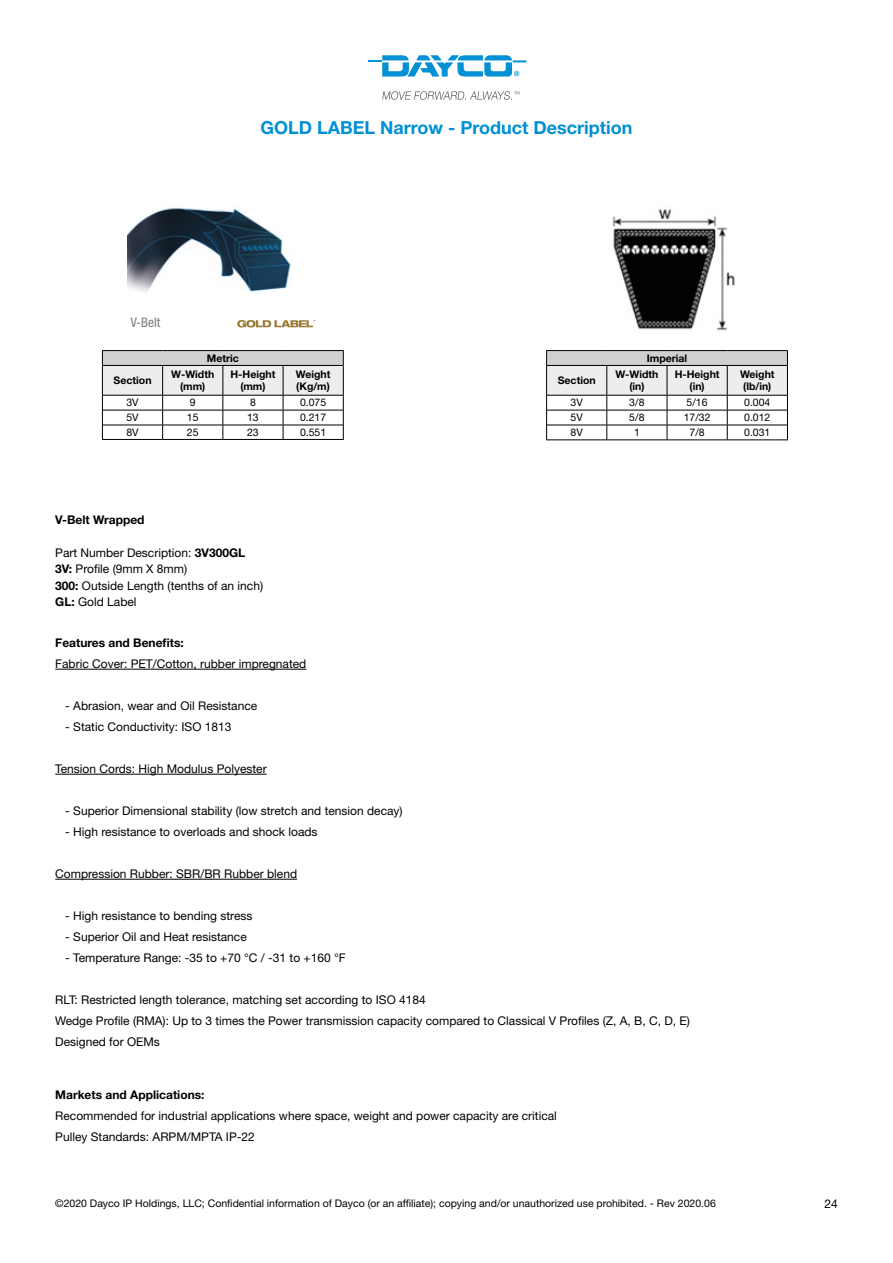
<style>
.page{position:relative;width:893px;height:1263px;background:#fff}
.page>*{position:absolute;margin:0;border:0;box-sizing:border-box;transform-origin:0 0}
.t1{font:700 18px "Helvetica Neue LT Std";color:#0090d4}
.t2{font:condensed 13.2px "Helvetica Neue LT Std";color:#7c7b7b}
.t3{font:12px/16.5px "Helvetica Neue LT Std";color:#000}
.t4{font:700 12px "Helvetica Neue LT Std";color:#000}
.t5{font:10.5px "Helvetica Neue LT Std";color:#000}
.t6{font:700 10.5px/12.6px "Helvetica Neue LT Std";color:#000;text-align:center}
.s1{font-weight:700}
</style>
<div class="page">
<hr style="left:55px;top:669px;width:251px;height:1px;background:#000">
<hr style="left:55px;top:774px;width:212px;height:1px;background:#000">
<hr style="left:55px;top:879px;width:242px;height:1px;background:#000">
<svg style="left:368px;top:55px;width:158px;height:22px"></svg>
<svg style="left:382px;top:91px;width:137px;height:9px"></svg>
<hr style="left:102px;top:439px;width:61px;height:1px;background:#000">
<hr style="left:163px;top:439px;width:60px;height:1px;background:#000">
<hr style="left:223px;top:439px;width:60px;height:1px;background:#000">
<hr style="left:283px;top:439px;width:61px;height:1px;background:#000">
<hr style="left:102px;top:350px;width:61px;height:1px;background:#000">
<hr style="left:163px;top:350px;width:60px;height:1px;background:#000">
<hr style="left:223px;top:350px;width:60px;height:1px;background:#000">
<hr style="left:283px;top:350px;width:61px;height:1px;background:#000">
<svg style="left:102px;top:351px;width:242px;height:88px"></svg>
<hr style="left:546px;top:440px;width:61px;height:1px;background:#000">
<hr style="left:607px;top:440px;width:60px;height:1px;background:#000">
<hr style="left:667px;top:440px;width:60px;height:1px;background:#000">
<hr style="left:727px;top:440px;width:61px;height:1px;background:#000">
<hr style="left:546px;top:350px;width:61px;height:1px;background:#000">
<hr style="left:607px;top:350px;width:60px;height:1px;background:#000">
<hr style="left:667px;top:350px;width:60px;height:1px;background:#000">
<hr style="left:727px;top:350px;width:61px;height:1px;background:#000">
<svg style="left:546px;top:351px;width:242px;height:89px"></svg>
<img style="left:612px;top:209px;width:123px;height:122px">
<img style="left:127px;top:207px;width:164px;height:85px">
<svg style="left:237px;top:320px;width:78px;height:7px"></svg>
<h1 class="t1" style="left:260px;top:116px;width:374px">GOLD LABEL Narrow - Product Description</h1>
<p class="t2" style="left:131px;top:315px;width:31px">V-Belt</p>
<p class="t6" style="left:207px;top:351px;width:34px">Metric</p>
<p class="t6" style="left:647px;top:351px;width:42px">Imperial</p>
<p class="t6" style="left:114px;top:374px;width:39px">Section</p>
<p class="t6" style="left:171px;top:367px;width:45px">W-Width (mm)</p>
<p class="t6" style="left:230px;top:367px;width:46px">H-Height (mm)</p>
<p class="t6" style="left:296px;top:367px;width:36px;text-align:left">Weight (Kg/m)</p>
<p class="t5" style="left:126px;top:396px;width:14px">3V</p>
<p class="t5" style="left:190px;top:396px;width:7px">9</p>
<p class="t5" style="left:250px;top:396px;width:7px">8</p>
<p class="t5" style="left:300px;top:396px;width:28px">0.075</p>
<p class="t5" style="left:126px;top:411px;width:14px">5V</p>
<p class="t5" style="left:187px;top:411px;width:13px">15</p>
<p class="t5" style="left:247px;top:411px;width:13px">13</p>
<p class="t5" style="left:300px;top:411px;width:28px">0.217</p>
<p class="t5" style="left:126px;top:426px;width:14px">8V</p>
<p class="t5" style="left:187px;top:426px;width:13px">25</p>
<p class="t5" style="left:247px;top:426px;width:13px">23</p>
<p class="t5" style="left:300px;top:426px;width:28px">0.551</p>
<p class="t6" style="left:558px;top:374px;width:39px">Section</p>
<p class="t6" style="left:615px;top:367px;width:45px">W-Width (in)</p>
<p class="t6" style="left:675px;top:367px;width:46px">H-Height (in)</p>
<p class="t6" style="left:740px;top:367px;width:36px">Weight (lb/in)</p>
<p class="t5" style="left:571px;top:396px;width:14px">3V</p>
<p class="t5" style="left:629px;top:396px;width:17px">3/8</p>
<p class="t5" style="left:687px;top:396px;width:23px">5/16</p>
<p class="t5" style="left:744px;top:396px;width:28px">0.004</p>
<p class="t5" style="left:571px;top:411px;width:14px">5V</p>
<p class="t5" style="left:629px;top:411px;width:17px">5/8</p>
<p class="t5" style="left:684px;top:411px;width:28px">17/32</p>
<p class="t5" style="left:744px;top:411px;width:28px">0.012</p>
<p class="t5" style="left:571px;top:426px;width:14px">8V</p>
<p class="t5" style="left:634px;top:426px;width:7px">1</p>
<p class="t5" style="left:689px;top:426px;width:17px">7/8</p>
<p class="t5" style="left:744px;top:426px;width:28px">0.031</p>
<p class="t4" style="left:55px;top:512px;width:91px">V-Belt Wrapped</p>
<p class="t3" style="left:55px;top:544px;width:209px">Part Number Description: <span class="s1">3V300GL<br>3V:</span> Profile (9mm X 8mm)<br><span class="s1">300:</span> Outside Length (tenths of an inch)<br><span class="s1">GL:</span> Gold Label</p>
<p class="t4" style="left:55px;top:635px;width:130px">Features and Benefits:</p>
<p class="t3" style="left:55px;top:655px;width:253px">Fabric Cover: PET/Cotton, rubber impregnated</p>
<p class="t3" style="left:65px;top:697px;width:194px">- Abrasion, wear and Oil Resistance</p>
<p class="t3" style="left:65px;top:718px;width:168px">- Static Conductivity: ISO 1813</p>
<p class="t3" style="left:55px;top:760px;width:213px">Tension Cords: High Modulus Polyester</p>
<p class="t3" style="left:65px;top:802px;width:339px">- Superior Dimensional stability (low stretch and tension decay)</p>
<p class="t3" style="left:65px;top:823px;width:254px">- High resistance to overloads and shock loads</p>
<p class="t3" style="left:55px;top:865px;width:243px">Compression Rubber: SBR/BR Rubber blend</p>
<p class="t3" style="left:65px;top:907px;width:189px">- High resistance to bending stress</p>
<p class="t3" style="left:65px;top:928px;width:183px">- Superior Oil and Heat resistance</p>
<p class="t3" style="left:65px;top:949px;width:282px">- Temperature Range: -35 to +70 °C / -31 to +160 °F</p>
<p class="t3" style="left:55px;top:989px;width:636px;line-height:21px">RLT: Restricted length tolerance, matching set according to ISO 4184<br>Wedge Profile (RMA): Up to 3 times the Power transmission capacity compared to Classical V Profiles (Z, A, B, C, D, E)<br>Designed for OEMs</p>
<p class="t4" style="left:55px;top:1087px;width:151px">Markets and Applications:</p>
<p class="t3" style="left:55px;top:1105px;width:503px;line-height:21px">Recommended for industrial applications where space, weight and power capacity are critical<br>Pulley Standards: ARPM/MPTA IP-22</p>
<p class="t5" style="left:55px;top:1197px;width:662px">©2020 Dayco IP Holdings, LLC; Confidential information of Dayco (or an affiliate); copying and/or unauthorized use prohibited. - Rev 2020.06</p>
<p class="t3" style="left:824px;top:1195px;width:15px">24</p>
</div>
